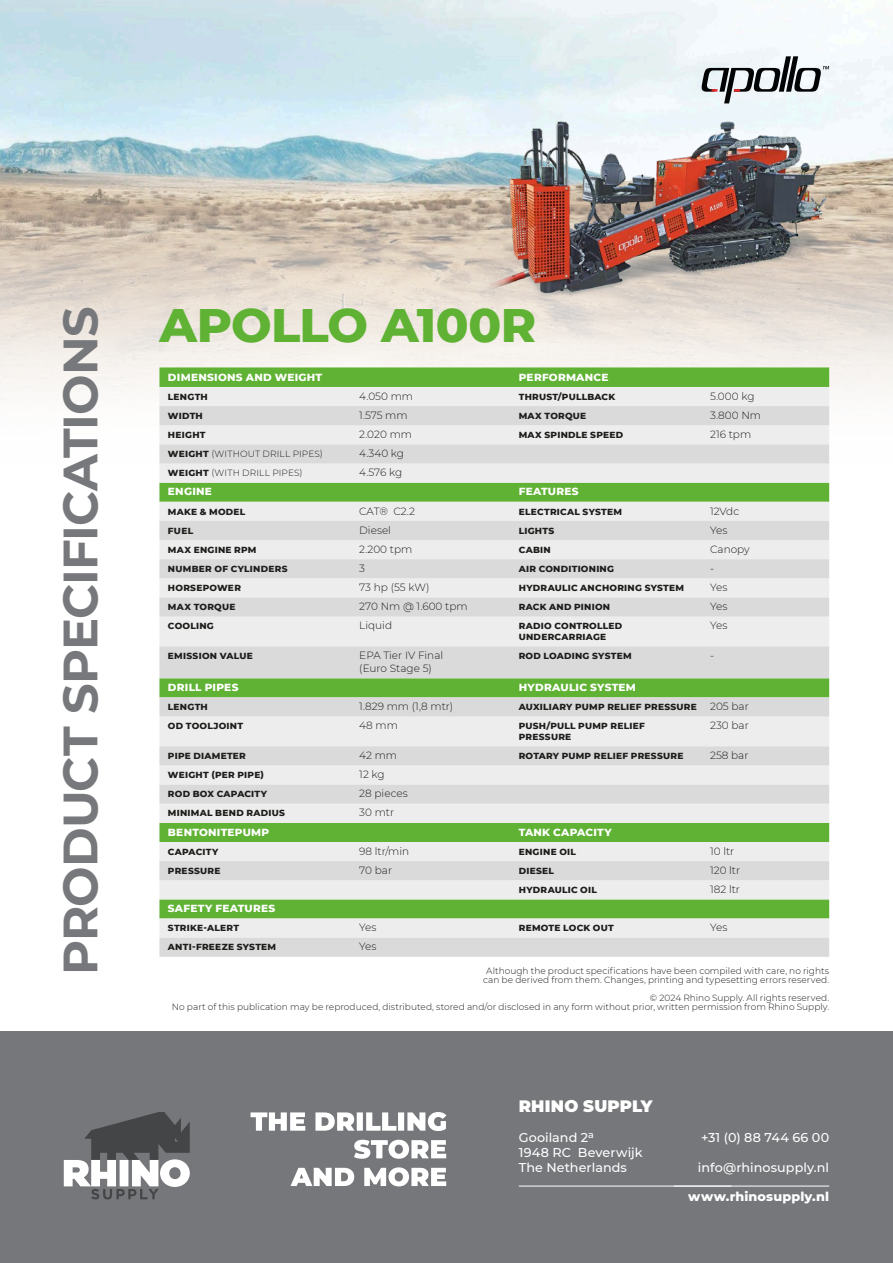
<style>
.page{position:relative;width:893px;height:1263px;background:#fff}
.page>*{position:absolute;margin:0;border:0;box-sizing:border-box;transform-origin:0 0}
.t1{font:700 48px "Montserrat";letter-spacing:-.02em;color:#76787b}
.t2{font:800 48px "Montserrat";letter-spacing:-.015em;color:#5fb233}
.t3{font:900 16.5px "Montserrat";letter-spacing:.01em;color:#fff}
.t4{font:500 12.75px/14.9px "Montserrat";letter-spacing:.005em;color:#fff}
.t5{font:800 12.75px "Montserrat";letter-spacing:.015em;color:#fff}
.t6{font:500 12.75px "Montserrat";letter-spacing:.025em;color:#fff}
.t7{font:300 10.5px/12.8px "Montserrat";color:#1d1d1b}
.t8{font:800 10.5px "Montserrat";letter-spacing:.025em;color:#fff}
.t9{font:800 9px/10.6px "Montserrat";letter-spacing:.03em;color:#1d1d1b}
.t10{font:300 9px/9px "Montserrat";letter-spacing:.005em;color:#1d1d1b;text-align:center}
.s1{font-weight:800}
</style>
<div class="page">
<img style="left:0;top:0;width:893px;height:425px">
<div style="left:0;top:1031px;width:893px;height:232px;background:#75777a"></div>
<svg style="left:290px;top:1167px;width:156px;height:19px"></svg>
<svg style="left:354px;top:1140px;width:92px;height:19px"></svg>
<svg style="left:251px;top:1112px;width:195px;height:19px"></svg>
<hr style="left:519px;top:1186px;width:212px;height:1px;background:#fff">
<hr style="left:674px;top:1186px;width:155px;height:1px;background:#fff">
<svg style="left:64px;top:1112px;width:126px;height:87px"></svg>
<img style="left:480px;top:119px;width:349px;height:187px">
<div style="left:159px;top:367px;width:670px;height:20px;background:#5fb233"></div>
<div style="left:159px;top:387px;width:670px;height:19px;background:#ededed"></div>
<svg style="left:159px;top:406px;width:670px;height:551px;background:#d2ddcc"></svg>
<svg style="left:702px;top:56px;width:127px;height:47px"></svg>
<h1 class="t1" style="left:46px;top:974px;width:670px;rotate:-90deg">PRODUCT SPECIFICATIONS</h1>
<h1 class="t2" style="left:159px;top:290px;width:378px">APOLLO A100R</h1>
<p class="t8" style="left:168px;top:369px;width:156px">DIMENSIONS AND WEIGHT</p>
<p class="t8" style="left:519px;top:369px;width:91px">PERFORMANCE</p>
<p class="t9" style="left:168px;top:391px;width:41px">LENGTH</p>
<p class="t7" style="left:359px;top:389px;width:55px">4.050 mm</p>
<p class="t9" style="left:519px;top:391px;width:98px">THRUST/PULLBACK</p>
<p class="t7" style="left:710px;top:389px;width:46px">5.000 kg</p>
<p class="t9" style="left:168px;top:410px;width:36px">WIDTH</p>
<p class="t7" style="left:359px;top:408px;width:50px">1.575 mm</p>
<p class="t9" style="left:519px;top:410px;width:69px">MAX TORQUE</p>
<p class="t7" style="left:710px;top:408px;width:52px">3.800 Nm</p>
<p class="t9" style="left:168px;top:429px;width:39px">HEIGHT</p>
<p class="t7" style="left:359px;top:428px;width:54px">2.020 mm</p>
<p class="t9" style="left:519px;top:429px;width:106px">MAX SPINDLE SPEED</p>
<p class="t7" style="left:710px;top:428px;width:43px">216 tpm</p>
<p class="t10" style="left:168px;top:449px;width:157px"><span class="s1">WEIGHT</span> (WITHOUT DRILL PIPES)</p>
<p class="t7" style="left:359px;top:447px;width:46px">4.340 kg</p>
<p class="t10" style="left:168px;top:468px;width:136px"><span class="s1">WEIGHT</span> (WITH DRILL PIPES)</p>
<p class="t7" style="left:359px;top:466px;width:44px">4.576 kg</p>
<p class="t8" style="left:168px;top:484px;width:46px">ENGINE</p>
<p class="t8" style="left:519px;top:484px;width:61px">FEATURES</p>
<p class="t9" style="left:168px;top:505px;width:79px">MAKE &amp; MODEL</p>
<p class="t7" style="left:359px;top:504px;width:57px">CAT® C2.2</p>
<p class="t9" style="left:519px;top:505px;width:105px">ELECTRICAL SYSTEM</p>
<p class="t7" style="left:710px;top:504px;width:31px">12Vdc</p>
<p class="t9" style="left:168px;top:525px;width:27px">FUEL</p>
<p class="t7" style="left:359px;top:523px;width:33px">Diesel</p>
<p class="t9" style="left:519px;top:525px;width:37px">LIGHTS</p>
<p class="t7" style="left:710px;top:523px;width:19px">Yes</p>
<p class="t9" style="left:168px;top:544px;width:90px">MAX ENGINE RPM</p>
<p class="t7" style="left:359px;top:542px;width:55px">2.200 tpm</p>
<p class="t9" style="left:519px;top:544px;width:34px">CABIN</p>
<p class="t7" style="left:710px;top:542px;width:41px">Canopy</p>
<p class="t9" style="left:168px;top:563px;width:121px">NUMBER OF CYLINDERS</p>
<p class="t7" style="left:359px;top:561px;width:7px">3</p>
<p class="t9" style="left:519px;top:563px;width:97px">AIR CONDITIONING</p>
<p class="t7" style="left:710px;top:561px;width:6px">-</p>
<p class="t9" style="left:168px;top:582px;width:75px">HORSEPOWER</p>
<p class="t7" style="left:359px;top:581px;width:72px">73 hp (55 kW)</p>
<p class="t9" style="left:519px;top:582px;width:167px">HYDRAULIC ANCHORING SYSTEM</p>
<p class="t7" style="left:710px;top:581px;width:19px">Yes</p>
<p class="t9" style="left:168px;top:601px;width:69px">MAX TORQUE</p>
<p class="t7" style="left:359px;top:600px;width:110px">270 Nm @ 1.600 tpm</p>
<p class="t9" style="left:519px;top:601px;width:93px">RACK AND PINION</p>
<p class="t7" style="left:710px;top:600px;width:19px">Yes</p>
<p class="t9" style="left:168px;top:620px;width:47px">COOLING</p>
<p class="t7" style="left:359px;top:619px;width:34px">Liquid</p>
<p class="t9" style="left:519px;top:620px;width:105px">RADIO CONTROLLED<br>UNDERCARRIAGE</p>
<p class="t7" style="left:710px;top:619px;width:19px">Yes</p>
<p class="t9" style="left:168px;top:650px;width:86px">EMISSION VALUE</p>
<p class="t7" style="left:359px;top:649px;width:85px">EPA Tier IV Final (Euro Stage 5)</p>
<p class="t9" style="left:519px;top:650px;width:114px">ROD LOADING SYSTEM</p>
<p class="t7" style="left:710px;top:649px;width:6px">-</p>
<p class="t8" style="left:168px;top:680px;width:72px">DRILL PIPES</p>
<p class="t8" style="left:519px;top:680px;width:119px">HYDRAULIC SYSTEM</p>
<p class="t9" style="left:168px;top:701px;width:41px">LENGTH</p>
<p class="t7" style="left:359px;top:700px;width:95px">1.829 mm (1,8 mtr)</p>
<p class="t9" style="left:519px;top:701px;width:180px">AUXILIARY PUMP RELIEF PRESSURE</p>
<p class="t7" style="left:710px;top:700px;width:40px">205 bar</p>
<p class="t9" style="left:168px;top:720px;width:77px">OD TOOLJOINT</p>
<p class="t7" style="left:359px;top:719px;width:40px">48 mm</p>
<p class="t9" style="left:519px;top:720px;width:128px">PUSH/PULL PUMP RELIEF<br>PRESSURE</p>
<p class="t7" style="left:710px;top:719px;width:40px">230 bar</p>
<p class="t9" style="left:168px;top:750px;width:79px">PIPE DIAMETER</p>
<p class="t7" style="left:359px;top:749px;width:39px">42 mm</p>
<p class="t9" style="left:519px;top:750px;width:166px">ROTARY PUMP RELIEF PRESSURE</p>
<p class="t7" style="left:710px;top:749px;width:40px">258 bar</p>
<p class="t9" style="left:168px;top:769px;width:98px">WEIGHT (PER PIPE)</p>
<p class="t7" style="left:359px;top:768px;width:27px">12 kg</p>
<p class="t9" style="left:168px;top:788px;width:101px">ROD BOX CAPACITY</p>
<p class="t7" style="left:359px;top:787px;width:50px">28 pieces</p>
<p class="t9" style="left:168px;top:807px;width:119px">MINIMAL BEND RADIUS</p>
<p class="t7" style="left:359px;top:806px;width:36px">30 mtr</p>
<p class="t8" style="left:168px;top:824px;width:103px">BENTONITEPUMP</p>
<p class="t8" style="left:519px;top:824px;width:94px">TANK CAPACITY</p>
<p class="t9" style="left:168px;top:846px;width:52px">CAPACITY</p>
<p class="t7" style="left:359px;top:844px;width:51px">98 ltr/min</p>
<p class="t9" style="left:519px;top:846px;width:59px">ENGINE OIL</p>
<p class="t7" style="left:710px;top:844px;width:26px">10 ltr</p>
<p class="t9" style="left:168px;top:865px;width:54px">PRESSURE</p>
<p class="t7" style="left:359px;top:863px;width:34px">70 bar</p>
<p class="t9" style="left:519px;top:865px;width:37px">DIESEL</p>
<p class="t7" style="left:710px;top:863px;width:32px">120 ltr</p>
<p class="t9" style="left:519px;top:884px;width:80px">HYDRAULIC OIL</p>
<p class="t7" style="left:710px;top:882px;width:31px">182 ltr</p>
<p class="t8" style="left:168px;top:901px;width:109px">SAFETY FEATURES</p>
<p class="t9" style="left:168px;top:922px;width:73px">STRIKE-ALERT</p>
<p class="t7" style="left:359px;top:921px;width:19px">Yes</p>
<p class="t9" style="left:519px;top:922px;width:96px">REMOTE LOCK OUT</p>
<p class="t7" style="left:710px;top:921px;width:19px">Yes</p>
<p class="t9" style="left:168px;top:941px;width:110px">ANTI-FREEZE SYSTEM</p>
<p class="t7" style="left:359px;top:940px;width:19px">Yes</p>
<p class="t10" style="left:483px;top:966px;width:348px">Although the product specifications have been compiled with care, no rights can be derived from them. Changes, printing and typesetting errors reserved.</p>
<p class="t10" style="left:172px;top:993px;width:659px;text-align:right">© 2024 Rhino Supply. All rights reserved.<br>No part of this publication may be reproduced, distributed, stored and/or disclosed in any form without prior, written permission from Rhino Supply.</p>
<h2 class="t3" style="left:519px;top:1094px;width:135px">RHINO SUPPLY</h2>
<h3 class="t4" style="left:519px;top:1129px;width:125px">Gooiland 2<sup>a<br></sup>1948 RC Beverwijk<br>The Netherlands</h3>
<h3 class="t6" style="left:701px;top:1128px;width:130px">+31 (0) 88 744 66 00</h3>
<h3 class="t4" style="left:698px;top:1159px;width:133px">info@rhinosupply.nl</h3>
<h3 class="t5" style="left:688px;top:1187px;width:142px">www.rhinosupply.nl</h3>
</div>
